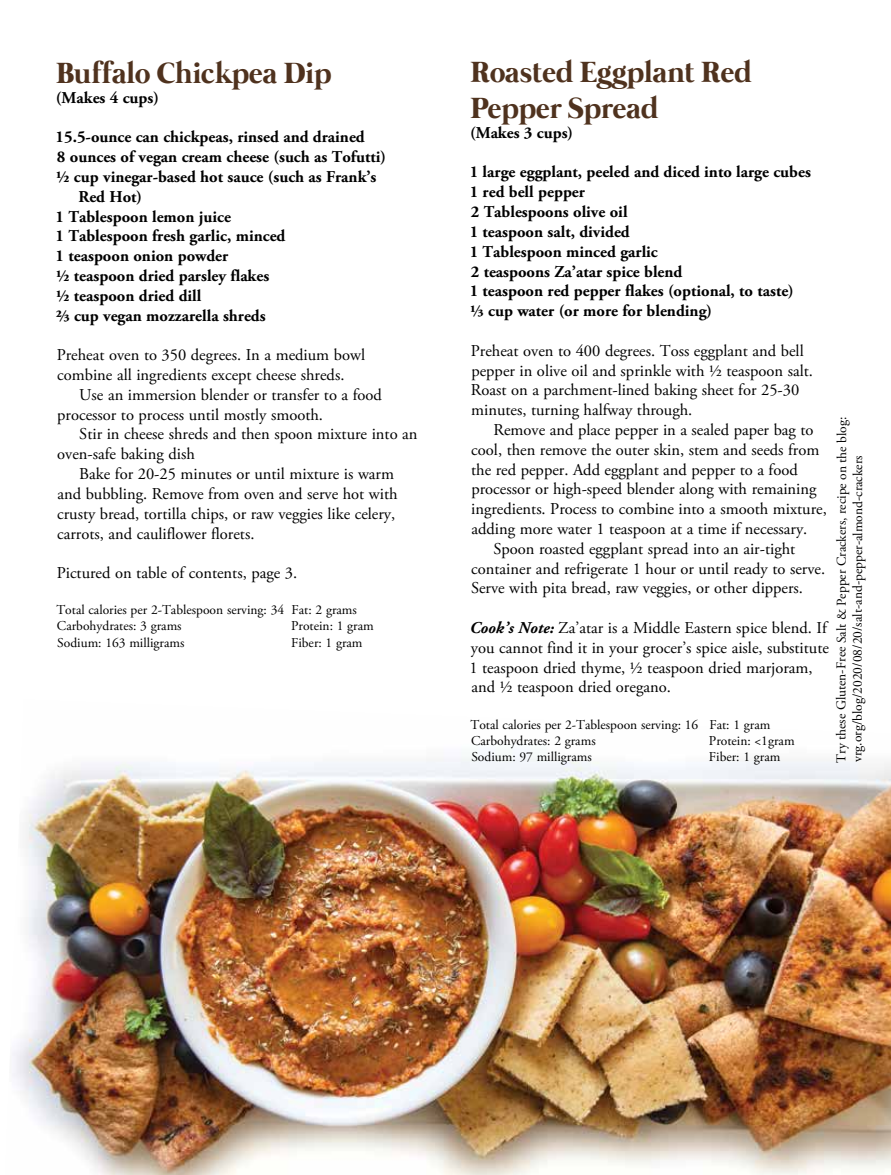
<style>
.page{position:relative;width:891px;height:1175px;background:#fff}
.page>*{position:absolute;margin:0;border:0;box-sizing:border-box;transform-origin:0 0}
.t1{font:700 30px/36px "Mermaid";color:#4f321e}
.t2{font:16.5px/19.8px "Adobe Garamond Pro";color:#000}
.t3{font:700 16.5px/19.8px "Adobe Garamond Pro";color:#000}
.t4{font:13.5px/16.2px "Adobe Garamond Pro";color:#000}
.s1{font-weight:700;font-style:italic}
</style>
<div class="page">
<img style="left:12px;top:757px;width:879px;height:417px">
<h1 class="t1" style="left:56px;top:57px;width:277px">Buffalo Chickpea Dip</h1>
<p class="t3" style="left:56px;top:88px;width:105px">(Makes 4 cups)</p>
<p class="t3" style="left:56px;top:127px;width:311px">15.5-ounce can chickpeas, rinsed and drained</p>
<p class="t3" style="left:57px;top:147px;width:331px">8 ounces of vegan cream cheese (such as Tofutti)</p>
<p class="t3" style="left:56px;top:167px;width:322px">½ cup vinegar-based hot sauce (such as Frank’s</p>
<p class="t3" style="left:78px;top:187px;width:65px">Red Hot)</p>
<p class="t3" style="left:56px;top:207px;width:177px">1 Tablespoon lemon juice</p>
<p class="t3" style="left:56px;top:226px;width:231px">1 Tablespoon fresh garlic, minced</p>
<p class="t3" style="left:56px;top:246px;width:174px">1 teaspoon onion powder</p>
<p class="t3" style="left:56px;top:266px;width:215px">½ teaspoon dried parsley flakes</p>
<p class="t3" style="left:56px;top:286px;width:147px">½ teaspoon dried dill</p>
<p class="t3" style="left:56px;top:306px;width:211px">⅔ cup vegan mozzarella shreds</p>
<p class="t2" style="left:57px;top:346px;width:310px">Preheat oven to 350 degrees. In a medium bowl combine all ingredients except cheese shreds.</p>
<p class="t2" style="left:57px;top:385px;width:326px;text-indent:22px">Use an immersion blender or transfer to a food processor to process until mostly smooth.</p>
<p class="t2" style="left:57px;top:425px;width:362px;text-indent:22px">Stir in cheese shreds and then spoon mixture into an oven-safe baking dish</p>
<p class="t2" style="left:57px;top:464px;width:342px;text-indent:22px">Bake for 20-25 minutes or until mixture is warm and bubbling. Remove from oven and serve hot with crusty bread, tortilla chips, or raw veggies like celery, carrots, and cauliflower florets.</p>
<p class="t2" style="left:57px;top:563px;width:242px">Pictured on table of contents, page 3.</p>
<p class="t4" style="left:56px;top:602px;width:302px">Total calories per 2-Tablespoon serving: 34 Fat: 2 grams<br>Carbohydrates: 3 grams</p>
<p class="t4" style="left:291px;top:618px;width:84px">Protein: 1 gram</p>
<p class="t4" style="left:57px;top:634px;width:129px">Sodium: 163 milligrams</p>
<p class="t4" style="left:291px;top:634px;width:73px">Fiber: 1 gram</p>
<h1 class="t1" style="left:470px;top:56px;width:283px">Roasted Eggplant Red<br>Pepper Spread</h1>
<p class="t3" style="left:470px;top:123px;width:105px">(Makes 3 cups)</p>
<p class="t3" style="left:470px;top:163px;width:343px">1 large eggplant, peeled and diced into large cubes<br>1 red bell pepper<br>2 Tablespoons olive oil<br>1 teaspoon salt, divided<br>1 Tablespoon minced garlic<br>2 teaspoons Za’atar spice blend<br>1 teaspoon red pepper flakes (optional, to taste) ⅓ cup water (or more for blending)</p>
<p class="t2" style="left:471px;top:341px;width:344px">Preheat oven to 400 degrees. Toss eggplant and bell pepper in olive oil and sprinkle with ½ teaspoon salt.<br>Roast on a parchment-lined baking sheet for 25-30 minutes, turning halfway through.</p>
<p class="t2" style="left:493px;top:420px;width:322px">Remove and place pepper in a sealed paper bag to</p>
<p class="t2" style="left:471px;top:440px;width:350px">cool, then remove the outer skin, stem and seeds from</p>
<p class="t2" style="left:471px;top:460px;width:328px">the red pepper. Add eggplant and pepper to a food</p>
<p class="t2" style="left:471px;top:480px;width:347px">processor or high-speed blender along with remaining</p>
<p class="t2" style="left:471px;top:499px;width:357px">ingredients. Process to combine into a smooth mixture,</p>
<p class="t2" style="left:472px;top:519px;width:337px">adding more water 1 teaspoon at a time if necessary.</p>
<p class="t2" style="left:493px;top:539px;width:303px">Spoon roasted eggplant spread into an air-tight</p>
<p class="t2" style="left:471px;top:559px;width:355px">container and refrigerate 1 hour or until ready to serve.</p>
<p class="t2" style="left:471px;top:579px;width:334px">Serve with pita bread, raw veggies, or other dippers.</p>
<p class="t2" style="left:469px;top:618px;width:361px"><span class="s1">Cook’s Note:</span> Za’atar is a Middle Eastern spice blend. If you cannot find it in your grocer’s spice aisle, substitute 1 teaspoon dried thyme, ½ teaspoon dried marjoram, and ½ teaspoon dried oregano.</p>
<p class="t4" style="left:470px;top:716px;width:301px">Total calories per 2-Tablespoon serving: 16 Fat: 1 gram<br>Carbohydrates: 2 grams</p>
<p class="t4" style="left:834px;top:762px;width:347px;rotate:-90deg">Try these Gluten-Free Salt &amp; Pepper Crackers, recipe on the blog: vrg.org/blog/2020/08/20/salt-and-pepper-almond-crackers</p>
<p class="t4" style="left:709px;top:732px;width:87px">Protein: &lt;1gram</p>
<p class="t4" style="left:471px;top:749px;width:122px">Sodium: 97 milligrams</p>
<p class="t4" style="left:709px;top:749px;width:73px">Fiber: 1 gram</p>
</div>
